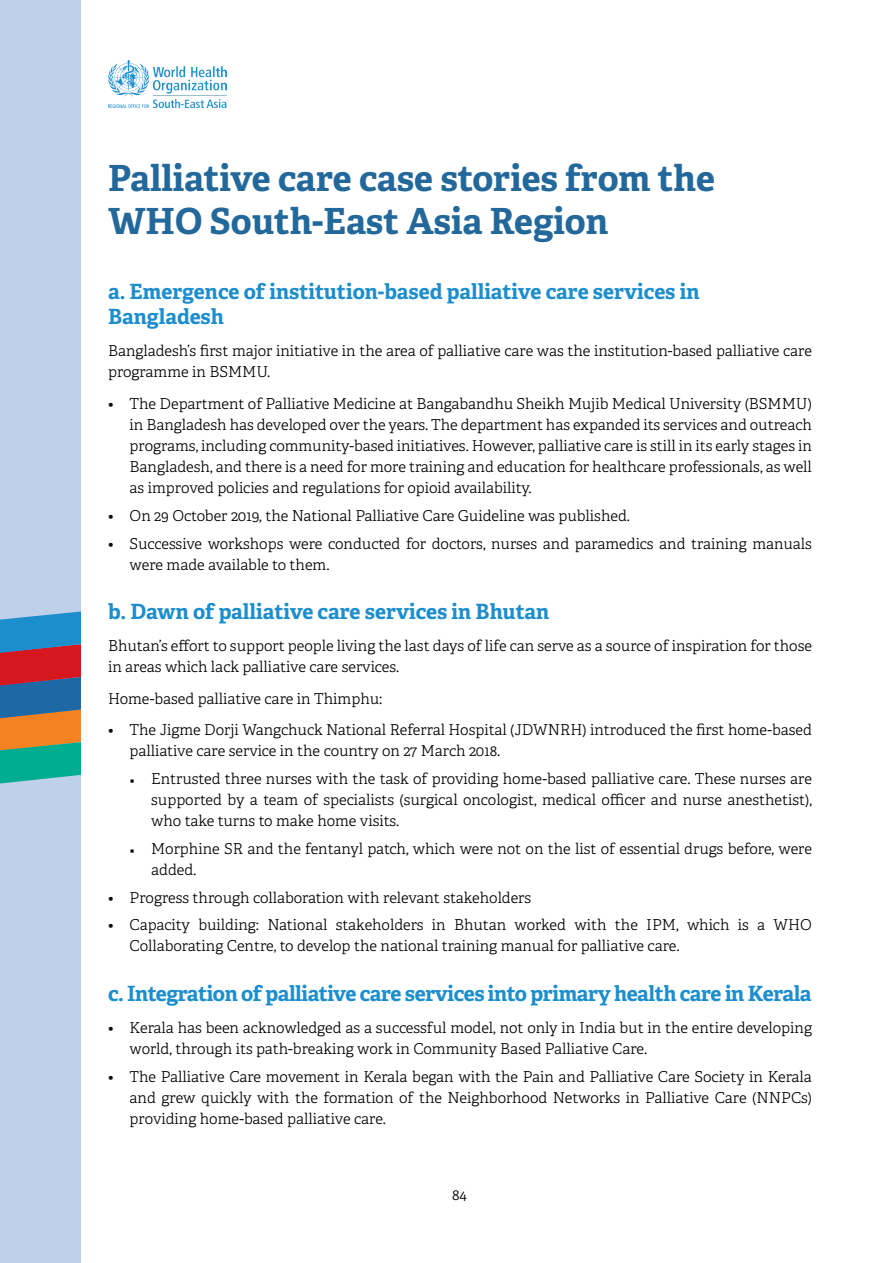
<style>
.page{position:relative;width:893px;height:1263px;background:#fff}
.page>*{position:absolute;margin:0;border:0;box-sizing:border-box;transform-origin:0 0}
.t1{font:700 36px/43.2px "Adelle";color:#23689a}
.t2{font:700 21px/25.2px "Adelle";letter-spacing:-.015em;color:#1c8ece}
.t3{font:300 15px/21px "Adelle";color:#000}
.s1{font-size:9px}
</style>
<div class="page">
<div style="left:0;top:0;width:81px;height:1263px;background:#bfd0ea"></div>
<svg style="left:0;top:611px;width:81px;height:173px;background:#6b777a"></svg>
<img style="left:108px;top:60px;width:118px;height:48px">
<h1 class="t1" style="left:108px;top:156px;width:608px">Palliative care case stories from the<br>WHO South-East Asia Region</h1>
<h2 class="t2" style="left:108px;top:279px;width:593px">a. Emergence of institution-based palliative care services in<br>Bangladesh</h2>
<p class="t3" style="left:108px;top:341px;width:705px">Bangladesh’s first major initiative in the area of palliative care was the institution-based palliative care programme in BSMMU.</p>
<p class="t3" style="left:130px;top:393px;width:684px;text-align:justify;text-indent:-22px">• The Department of Palliative Medicine at Bangabandhu Sheikh Mujib Medical University (BSMMU) in Bangladesh has developed over the years. The department has expanded its services and outreach programs, including community-based initiatives. However, palliative care is still in its early stages in Bangladesh, and there is a need for more training and education for healthcare professionals, as well as improved policies and regulations for opioid availability.</p>
<p class="t3" style="left:108px;top:505px;width:523px">• On 29 October 2019, the National Palliative Care Guideline was published.</p>
<p class="t3" style="left:130px;top:533px;width:684px;text-indent:-22px">• Successive workshops were conducted for doctors, nurses and paramedics and training manuals were made available to them.</p>
<h2 class="t2" style="left:108px;top:599px;width:443px">b. Dawn of palliative care services in Bhutan</h2>
<p class="t3" style="left:108px;top:635px;width:705px">Bhutan’s effort to support people living the last days of life can serve as a source of inspiration for those in areas which lack palliative care services.</p>
<p class="t3" style="left:108px;top:688px;width:276px">Home-based palliative care in Thimphu:</p>
<p class="t3" style="left:130px;top:720px;width:684px;text-indent:-22px">• The Jigme Dorji Wangchuck National Referral Hospital (JDWNRH) introduced the first home-based palliative care service in the country on 27 March 2018.</p>
<p class="t3" style="left:151px;top:769px;width:662px;text-align:justify;text-indent:-22px"><span class="s1">•</span> Entrusted three nurses with the task of providing home-based palliative care. These nurses are supported by a team of specialists (surgical oncologist, medical officer and nurse anesthetist), who take turns to make home visits.</p>
<p class="t3" style="left:151px;top:838px;width:662px;text-indent:-22px"><span class="s1">•</span> Morphine SR and the fentanyl patch, which were not on the list of essential drugs before, were added.</p>
<p class="t3" style="left:108px;top:887px;width:425px">• Progress through collaboration with relevant stakeholders</p>
<p class="t3" style="left:130px;top:915px;width:684px;text-indent:-22px">• Capacity building: National stakeholders in Bhutan worked with the IPM, which is a WHO<br>Collaborating Centre, to develop the national training manual for palliative care.</p>
<h2 class="t2" style="left:108px;top:981px;width:705px">c. Integration of palliative care services into primary health care in Kerala</h2>
<p class="t3" style="left:130px;top:1017px;width:684px;text-indent:-22px">• Kerala has been acknowledged as a successful model, not only in India but in the entire developing world, through its path-breaking work in Community Based Palliative Care.</p>
<p class="t3" style="left:130px;top:1066px;width:684px;text-align:justify;text-indent:-22px">• The Palliative Care movement in Kerala began with the Pain and Palliative Care Society in Kerala and grew quickly with the formation of the Neighborhood Networks in Palliative Care (NNPCs) providing home-based palliative care.</p>
<p class="t3" style="left:452px;top:1184px;width:16px">84</p>
</div>
